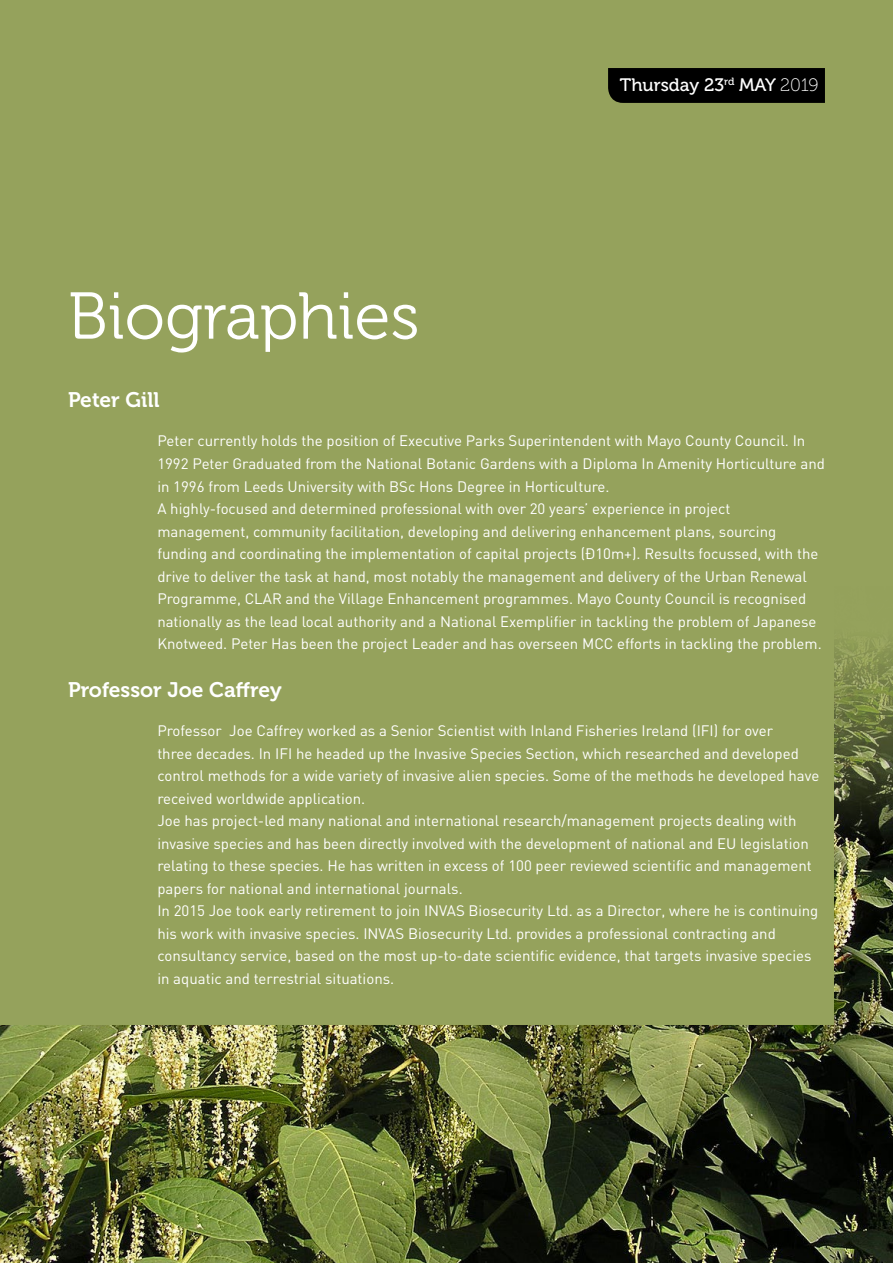
<style>
.page{position:relative;width:893px;height:1263px;background:#95a25c}
.page>*{position:absolute;margin:0;border:0;box-sizing:border-box;transform-origin:0 0}
.t1{font:66px "Museo 300";color:#fff}
.t2{font:21px "Museo 700";color:#fff}
.t3{font:18px "Museo 500";color:#fff}
.t4{font:15px/22.5px "DIN";color:#fff}
.s1{font-family:"Museo 100"}
</style>
<div class="page">
<img style="left:0;top:642px;width:893px;height:621px">
<div style="left:0;top:227px;width:833px;height:798px;background:#95a25c"></div>
<div style="left:608px;top:68px;width:217px;height:35px;background:#000"></div>
<h1 class="t1" style="left:68px;top:280px;width:353px">Biographies</h1>
<p class="t3" style="left:620px;top:75px;width:200px">Thursday 23<sup>rd</sup> MAY <span class="s1">2019</span></p>
<h2 class="t2" style="left:68px;top:388px;width:93px">Peter Gill</h2>
<p class="t4" style="left:157px;top:429px;width:669px">Peter currently holds the position of Executive Parks Superintendent with Mayo County Council. In 1992 Peter Graduated from the National Botanic Gardens with a Diploma In Amenity Horticulture and in 1996 from Leeds University with BSc Hons Degree in Horticulture.<br>A highly-focused and determined professional with over 20 years’ experience in project management, community facilitation, developing and delivering enhancement plans, sourcing funding and coordinating the implementation of capital projects (€10m+). Results focussed, with the drive to deliver the task at hand, most notably the management and delivery of the Urban Renewal Programme, CLAR and the Village Enhancement programmes. Mayo County Council is recognised nationally as the lead local authority and a National Exemplifier in tackling the problem of Japanese Knotweed. Peter Has been the project Leader and has overseen MCC efforts in tackling the problem.</p>
<h2 class="t2" style="left:68px;top:678px;width:215px">Professor Joe Caffrey</h2>
<p class="t4" style="left:157px;top:719px;width:663px">Professor Joe Caffrey worked as a Senior Scientist with Inland Fisheries Ireland (IFI) for over<br>three decades. In IFI he headed up the Invasive Species Section, which researched and developed control methods for a wide variety of invasive alien species. Some of the methods he developed have received worldwide application.<br>Joe has project-led many national and international research/management projects dealing with invasive species and has been directly involved with the development of national and EU legislation relating to these species. He has written in excess of 100 peer reviewed scientific and management papers for national and international journals.<br>In 2015 Joe took early retirement to join INVAS Biosecurity Ltd. as a Director, where he is continuing his work with invasive species. INVAS Biosecurity Ltd. provides a professional contracting and consultancy service, based on the most up-to-date scientific evidence, that targets invasive species in aquatic and terrestrial situations.</p>
</div>
